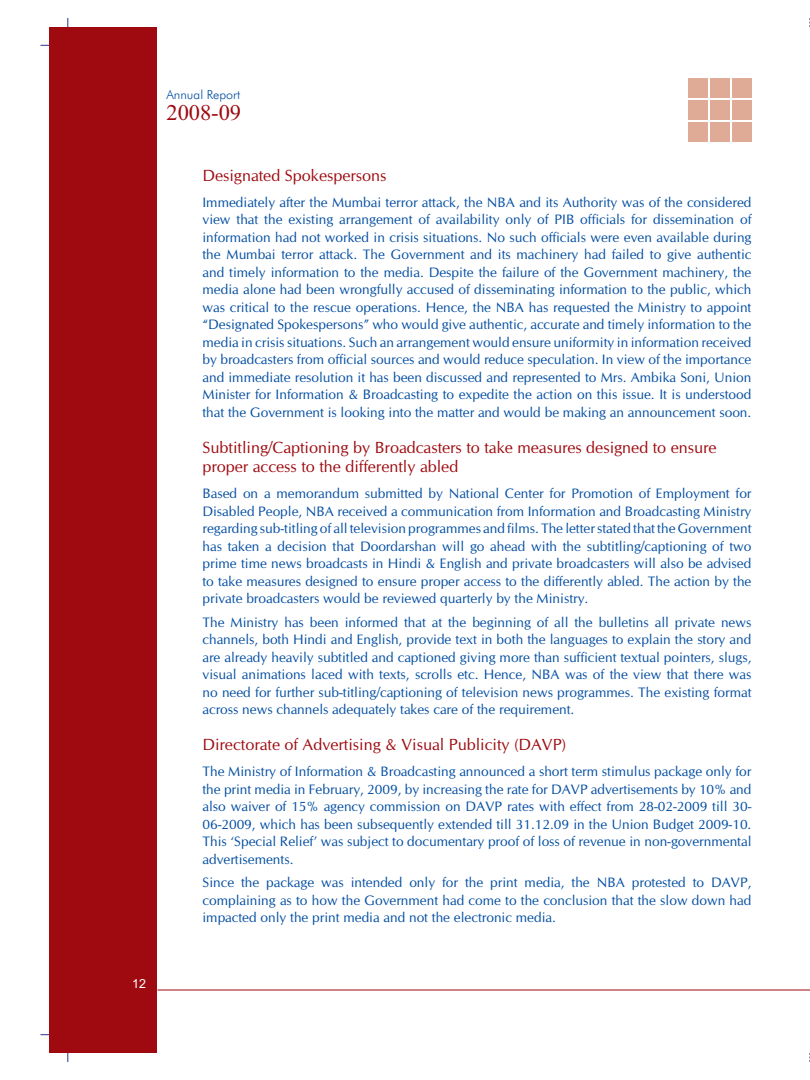
<style>
.page{position:relative;width:810px;height:1080px;background:#fff}
.page>*{position:absolute;margin:0;border:0;box-sizing:border-box;transform-origin:0 0}
.t1{font:22.5px "Times New Roman";color:#9e0a0f}
.t2{font:16.25px/19.5px "CG Omega";color:#9e0a0f}
.t3{font:13.75px/17.5px "CG Omega";color:#034ea2;text-align:justify}
.t4{font:300 12.5px "Futura BT";color:#034ea2}
.t5{font:12.5px "Arial";color:#fff}
</style>
<div class="page">
<div style="left:49px;top:27px;width:109px;height:1026px;background:#9e0a0f"></div>
<div style="left:688px;top:79px;width:20px;height:19px;background:#dfaa96"></div>
<div style="left:732px;top:79px;width:19px;height:19px;background:#dfaa96"></div>
<div style="left:710px;top:79px;width:20px;height:19px;background:#dfaa96"></div>
<div style="left:688px;top:123px;width:20px;height:19px;background:#dfaa96"></div>
<div style="left:732px;top:123px;width:19px;height:19px;background:#dfaa96"></div>
<div style="left:710px;top:123px;width:20px;height:19px;background:#dfaa96"></div>
<div style="left:688px;top:101px;width:20px;height:19px;background:#dfaa96"></div>
<div style="left:732px;top:101px;width:19px;height:19px;background:#dfaa96"></div>
<div style="left:710px;top:101px;width:20px;height:19px;background:#dfaa96"></div>
<hr style="left:158px;top:990px;width:652px;height:1px;background:#9e0a0f">
<p class="t4" style="left:166px;top:90px;width:75px">Annual Report</p>
<h1 class="t1" style="left:166px;top:99px;width:76px">2008-09</h1>
<p class="t2" style="left:202px;top:167px;width:185px">Designated Spokespersons</p>
<p class="t3" style="left:202px;top:194px;width:551px">Immediately after the Mumbai terror attack, the NBA and its Authority was of the considered view that the existing arrangement of availability only of PIB officials for dissemination of information had not worked in crisis situations. No such officials were even available during the Mumbai terror attack. The Government and its machinery had failed to give authentic and timely information to the media. Despite the failure of the Government machinery, the media alone had been wrongfully accused of disseminating information to the public, which was critical to the rescue operations. Hence, the NBA has requested the Ministry to appoint “Designated Spokespersons” who would give authentic, accurate and timely information to the media in crisis situations. Such an arrangement would ensure uniformity in information received by broadcasters from official sources and would reduce speculation. In view of the importance and immediate resolution it has been discussed and represented to Mrs. Ambika Soni, Union Minister for Information &amp; Broadcasting to expedite the action on this issue. It is understood that the Government is looking into the matter and would be making an announcement soon.</p>
<p class="t2" style="left:202px;top:439px;width:516px">Subtitling/Captioning by Broadcasters to take measures designed to ensure proper access to the differently abled</p>
<p class="t3" style="left:202px;top:486px;width:551px">Based on a memorandum submitted by National Center for Promotion of Employment for Disabled People, NBA received a communication from Information and Broadcasting Ministry regarding sub-titling of all television programmes and films. The letter stated that the Government has taken a decision that Doordarshan will go ahead with the subtitling/captioning of two prime time news broadcasts in Hindi &amp; English and private broadcasters will also be advised to take measures designed to ensure proper access to the differently abled. The action by the private broadcasters would be reviewed quarterly by the Ministry.</p>
<p class="t3" style="left:202px;top:614px;width:551px">The Ministry has been informed that at the beginning of all the bulletins all private news channels, both Hindi and English, provide text in both the languages to explain the story and are already heavily subtitled and captioned giving more than sufficient textual pointers, slugs, visual animations laced with texts, scrolls etc. Hence, NBA was of the view that there was no need for further sub-titling/captioning of television news programmes. The existing format across news channels adequately takes care of the requirement.</p>
<p class="t2" style="left:202px;top:736px;width:365px">Directorate of Advertising &amp; Visual Publicity (DAVP)</p>
<p class="t3" style="left:202px;top:764px;width:550px">The Ministry of Information &amp; Broadcasting announced a short term stimulus package only for the print media in February, 2009, by increasing the rate for DAVP advertisements by 10% and also waiver of 15% agency commission on DAVP rates with effect from 28-02-2009 till 30- 06-2009, which has been subsequently extended till 31.12.09 in the Union Budget 2009-10.<br>This ‘Special Relief’ was subject to documentary proof of loss of revenue in non-governmental advertisements.</p>
<p class="t3" style="left:202px;top:875px;width:550px">Since the package was intended only for the print media, the NBA protested to DAVP, complaining as to how the Government had come to the conclusion that the slow down had impacted only the print media and not the electronic media.</p>
<p class="t5" style="left:132px;top:976px;width:15px">12</p>
</div>
